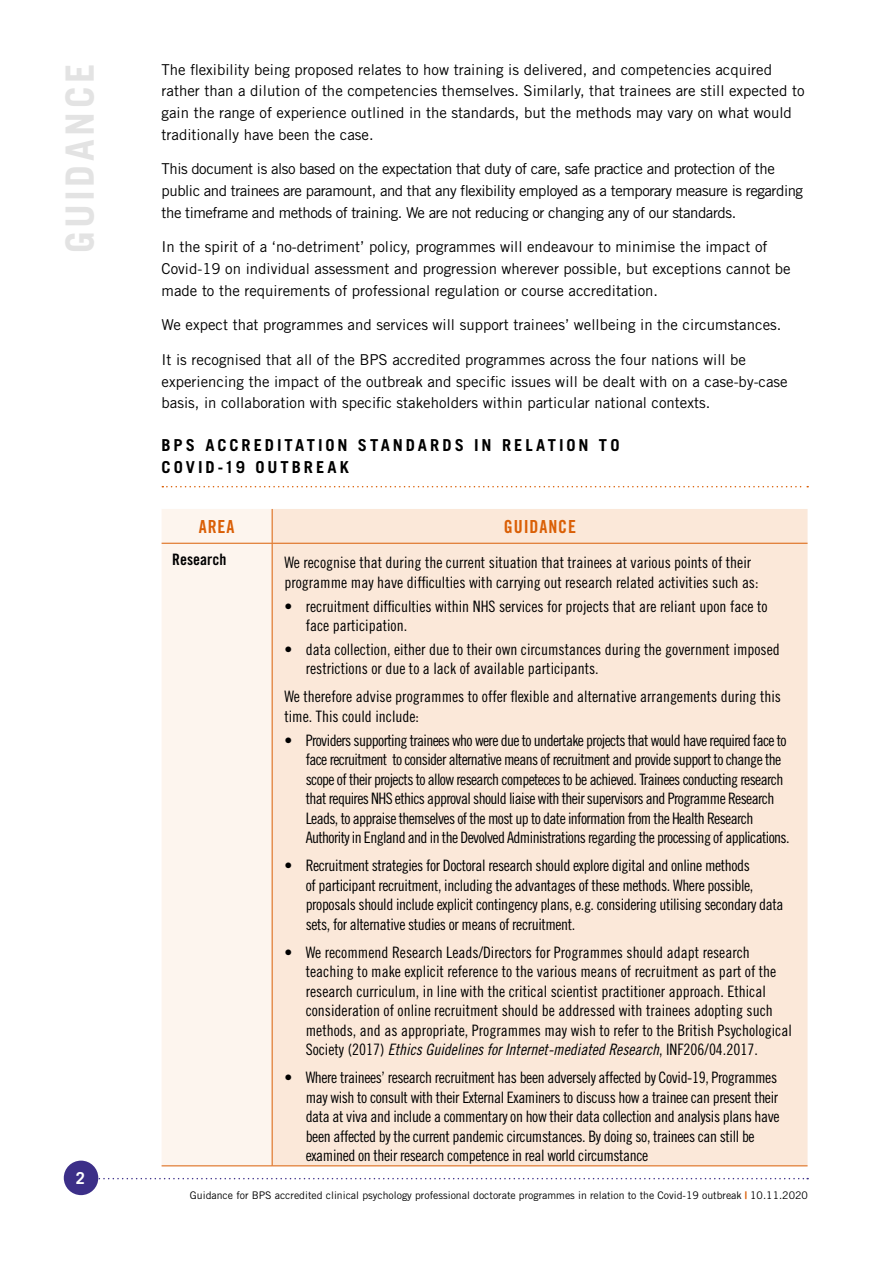
<style>
.page{position:relative;width:893px;height:1263px;background:#fff}
.page>*{position:absolute;margin:0;border:0;box-sizing:border-box;transform-origin:0 0}
.t1{font:700 39px "Trade Gothic LT Std";letter-spacing:.09em;color:#e3e3e3}
.t2{font:18px "Trade Gothic LT Std Bd Cn 20";letter-spacing:.05em;color:#da5f06}
.t3{font:700 16.5px/21.8px "Trade Gothic LT Std";letter-spacing:.18em;color:#000}
.t4{font:700 16.5px "Trade Gothic LT Std";color:#fff}
.t5{font:15.75px/19.5px "Trade Gothic LT Std Cn 18";letter-spacing:-.025em;color:#000}
.t6{font:15.75px/19.5px "Trade Gothic LT Std Cn 18";color:#000}
.t7{font:15.75px "Trade Gothic LT Std Cn 18 Obl";color:#000}
.t8{font:15.75px "Trade Gothic LT Std Bd Cn 20";color:#000}
.t9{font:15px/21.8px "Trade Gothic LT Std";color:#000}
.t10{font:15px/21.8px "Trade Gothic LT Std";letter-spacing:-.03em;color:#000}
.t11{font:10.5px "Trade Gothic LT Std";color:#000}
.s1{font-family:"Trade Gothic LT Std Cn 18"}
.s2{font-weight:700;color:#da5f06}
</style>
<div class="page">
<svg style="left:98px;top:1178px;width:710px;height:1px"></svg>
<div style="left:64px;top:1160px;width:34px;height:35px;background:#3c2f88;border-radius:50%"></div>
<svg style="left:162px;top:486px;width:646px;height:1px"></svg>
<div style="left:162px;top:509px;width:110px;height:656px;background:#fdf5ee"></div>
<div style="left:273px;top:509px;width:534px;height:656px;background:#fbe8d9"></div>
<hr style="left:272px;top:509px;width:1px;height:34px;background:#da5f06">
<hr style="left:272px;top:543px;width:535px;height:1px;background:#da5f06">
<hr style="left:272px;top:544px;width:1px;height:621px;background:#da5f06">
<hr style="left:272px;top:1165px;width:535px;height:1px;background:#da5f06">
<hr style="left:162px;top:543px;width:110px;height:1px;background:#da5f06">
<hr style="left:162px;top:1165px;width:110px;height:1px;background:#da5f06">
<h1 class="t1" style="left:56px;top:253px;width:190px;rotate:-90deg">GUIDANCE</h1>
<p class="t4" style="left:76px;top:1168px;width:11px">2</p>
<p class="t9" style="left:162px;top:58px;width:644px">The flexibility being proposed relates to how training is delivered, and competencies acquired rather than a dilution of the competencies themselves. Similarly, that trainees are still expected to gain the range of experience outlined in the standards, but the methods may vary on what would traditionally have been the case.</p>
<p class="t10" style="left:162px;top:158px;width:643px">This document is also based on the expectation that duty of care, safe practice and protection of the public and trainees are paramount, and that any flexibility employed as a temporary measure is regarding the timeframe and methods of training. We are not reducing or changing any of our standards.</p>
<p class="t9" style="left:162px;top:236px;width:631px">In the spirit of a ‘no-detriment’ policy, programmes will endeavour to minimise the impact of<br>Covid-19 on individual assessment and progression wherever possible, but exceptions cannot be made to the requirements of professional regulation or course accreditation.</p>
<p class="t9" style="left:162px;top:314px;width:621px">We expect that programmes and services will support trainees’ wellbeing in the circumstances.</p>
<p class="t9" style="left:162px;top:348px;width:628px">It is recognised that all of the BPS accredited programmes across the four nations will be experiencing the impact of the outbreak and specific issues will be dealt with on a case-by-case basis, in collaboration with specific stakeholders within particular national contexts.</p>
<p class="t3" style="left:162px;top:434px;width:459px">BPS ACCREDITATION STANDARDS IN RELATION TO<br>COVID-19 OUTBREAK</p>
<p class="t2" style="left:199px;top:515px;width:37px">AREA</p>
<p class="t2" style="left:504px;top:515px;width:74px">GUIDANCE</p>
<p class="t8" style="left:172px;top:550px;width:56px">Research</p>
<p class="t6" style="left:284px;top:553px;width:476px">We recognise that during the current situation that trainees at various points of their programme may have difficulties with carrying out research related activities such as:</p>
<p class="t6" style="left:306px;top:596px;width:463px;text-indent:-21px">• recruitment difficulties within NHS services for projects that are reliant upon face to face participation.</p>
<p class="t6" style="left:306px;top:639px;width:476px;text-indent:-21px">• data collection, either due to their own circumstances during the government imposed restrictions or due to a lack of available participants.</p>
<p class="t6" style="left:284px;top:687px;width:498px">We therefore advise programmes to offer flexible and alternative arrangements during this time. This could include:</p>
<p class="t5" style="left:306px;top:730px;width:485px;text-indent:-21px">• Providers supporting trainees who were due to undertake projects that would have required face to face recruitment to consider alternative means of recruitment and provide support to change the scope of their projects to allow research competeces to be achieved. Trainees conducting research that requires NHS ethics approval should liaise with their supervisors and Programme Research Leads, to appraise themselves of the most up to date information from the Health Research Authority in England and in the Devolved Administrations regarding the processing of applications.</p>
<p class="t5" style="left:306px;top:856px;width:479px;text-indent:-21px">• Recruitment strategies for Doctoral research should explore digital and online methods<br>of participant recruitment, including the advantages of these methods. Where possible, proposals should include explicit contingency plans, e.g. considering utilising secondary data sets, for alternative studies or means of recruitment.</p>
<p class="t6" style="left:306px;top:942px;width:488px;text-indent:-21px">• We recommend Research Leads/Directors for Programmes should adapt research teaching to make explicit reference to the various means of recruitment as part of the research curriculum, in line with the critical scientist practitioner approach. Ethical consideration of online recruitment should be addressed with trainees adopting such methods, and as appropriate, Programmes may wish to refer to the British Psychological</p>
<p class="t7" style="left:306px;top:1040px;width:454px"><span class="s1">Society (2017)</span> Ethics Guidelines for Internet-mediated Research<span class="s1">, INF206/04.2017.</span></p>
<p class="t5" style="left:306px;top:1068px;width:475px;text-indent:-21px">• Where trainees’ research recruitment has been adversely affected by Covid-19, Programmes may wish to consult with their External Examiners to discuss how a trainee can present their data at viva and include a commentary on how their data collection and analysis plans have been affected by the current pandemic circumstances. By doing so, trainees can still be examined on their research competence in real world circumstance</p>
<p class="t11" style="left:190px;top:1189px;width:619px">Guidance for BPS accredited clinical psychology professional doctorate programmes in relation to the Covid-19 outbreak <span class="s2">|</span> 10.11.2020</p>
</div>
